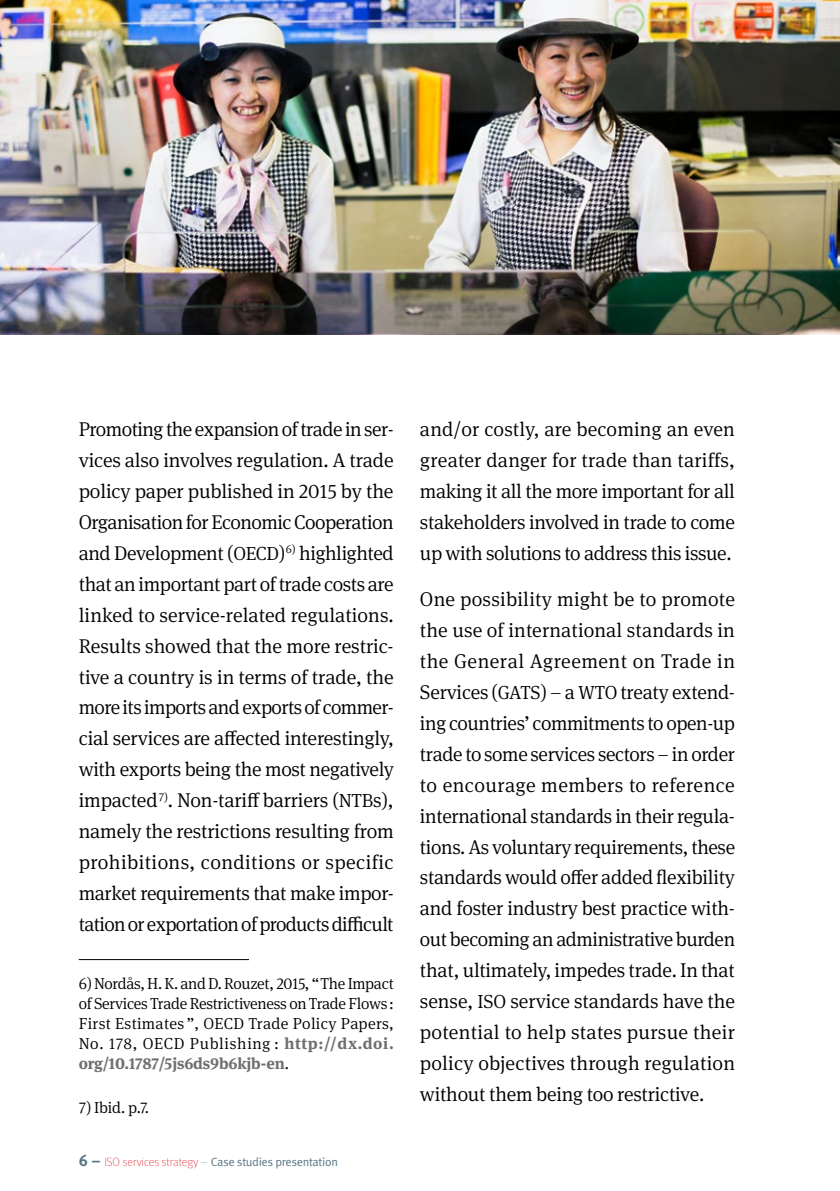
<style>
.page{position:relative;width:840px;height:1191px;background:#fff}
.page>*{position:absolute;margin:0;border:0;box-sizing:border-box;transform-origin:0 0}
.t1{font:300 20px/30.8px "Meta Serif Pro";letter-spacing:-.02em;color:#000;text-align:justify}
.t2{font:300 16px/20px "Meta Serif Pro";letter-spacing:.015em;color:#000;text-align:justify}
.t3{font:12px "Meta Pro Norm";letter-spacing:-.025em;color:#557483}
.s1{font-size:19px}
.s2{font-weight:700;color:#6f6f6e}
.s3{font-family:"Meta Pro";font-weight:700;font-size:16px}
.s4{font-family:"Meta Pro";font-weight:100;color:#e3000f}
.s5{font-family:"Meta Pro";font-weight:100}
</style>
<div class="page">
<img style="left:0;top:0;width:839px;height:335px">
<hr style="left:79px;top:959px;width:170px;height:1px;background:#000">
<p class="t1" style="left:79px;top:413px;width:316px">Promoting the expansion of trade in ser&shy;vices also involves regulation. A trade policy paper published in 2015 by the Organisation for Economic Cooperation and Development (<span class="s1">OECD</span>)<sup>6)</sup> highlighted that an important part of trade costs are linked to service-related regulations.<br>Results showed that the more restric&shy;tive a country is in terms of trade, the more its imports and exports of commer&shy;cial services are affected interestingly, with exports being the most negatively impacted<sup>7)</sup>. Non-tariff barriers (<span class="s1">NTB</span>s), namely the restrictions resulting from prohibitions, conditions or specific market requirements that make impor&shy;tation or exportation of products difficult</p>
<p class="t2" style="left:79px;top:972px;width:316px">6) Nordås, H. K. and D. Rouzet, 2015, “The Impact of Services Trade Restrictiveness on Trade Flows:<br>First Estimates ”, OECD Trade Policy Papers, No. 178, OECD Publishing : <span class="s2">http://dx.doi. org/10.1787/5js6ds9b6kjb-en</span>.</p>
<p class="t2" style="left:79px;top:1096px;width:72px">7) Ibid. p.7.</p>
<p class="t3" style="left:79px;top:1152px;width:261px"><span class="s3">6 –</span> <span class="s4">ISO services strategy</span> <span class="s5">–</span> Case studies presentation</p>
<p class="t1" style="left:420px;top:413px;width:316px">and/or costly, are becoming an even greater danger for trade than tariffs, making it all the more important for all stakeholders involved in trade to come up with solutions to address this issue.</p>
<p class="t1" style="left:420px;top:583px;width:316px">One possibility might be to promote the use of international standards in the General Agreement on Trade in Services (<span class="s1">GATS</span>) – a <span class="s1">WTO</span> treaty extend&shy;ing countries’ commitments to open-up trade to some services sectors – in order to encourage members to reference international standards in their regula&shy;tions. As voluntary requirements, these standards would offer added flexibility and foster industry best practice with&shy;out becoming an administrative burden that, ultimately, impedes trade. In that sense, <span class="s1">ISO</span> service standards have the potential to help states pursue their policy objectives through regulation without them being too restrictive.</p>
</div>
